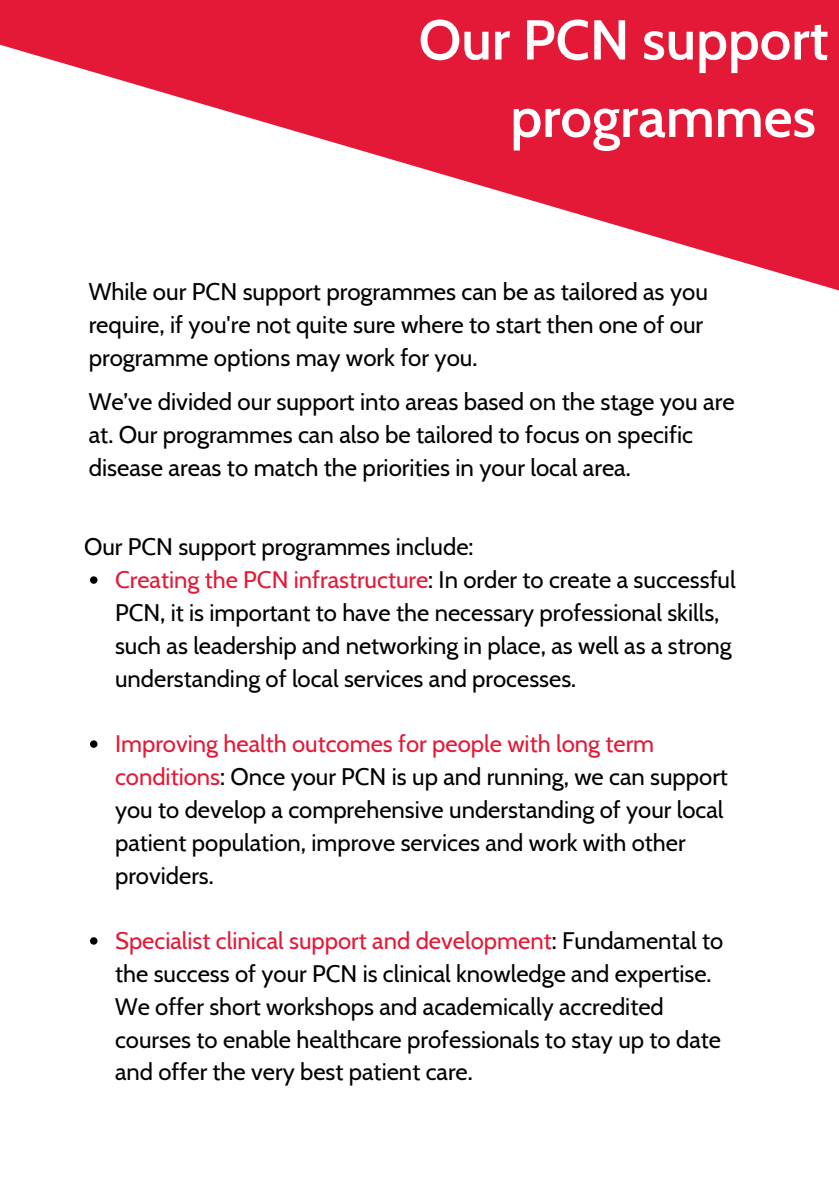
<style>
.page{position:relative;width:839px;height:1191px;background:#fff}
.page>*{position:absolute;margin:0;border:0;box-sizing:border-box;transform-origin:0 0}
.t1{font:600 56px/77.4px "Cabin";color:#fff;text-align:right}
.t2{font:24px/33px "Cabin";color:#000}
.t3{font:23.8px/32.8px "Cabin";color:#000}
.s1{color:#e31937}
</style>
<div class="page">
<div style="left:0;top:0;width:838px;height:422px;background:#e31937"></div>
<svg style="left:0;top:44px;width:838px;height:538px;fill:#fff"></svg>
<svg style="left:90px;top:576px;width:7px;height:8px"></svg>
<svg style="left:90px;top:740px;width:7px;height:8px"></svg>
<svg style="left:90px;top:937px;width:7px;height:8px"></svg>
<h1 class="t1" style="left:418px;top:1px;width:411px">Our PCN support programmes</h1>
<p class="t2" style="left:89px;top:275px;width:620px">While our PCN support programmes can be as tailored as you require, if you're not quite sure where to start then one of our programme options may work for you.</p>
<p class="t2" style="left:89px;top:385px;width:647px">We’ve divided our support into areas based on the stage you are at. Our programmes can also be tailored to focus on specific disease areas to match the priorities in your local area.</p>
<p class="t3" style="left:115px;top:531px;width:622px;text-indent:-31px">Our PCN support programmes include:<br><span class="s1">Creating the PCN infrastructure</span>: In order to create a successful PCN, it is important to have the necessary professional skills, such as leadership and networking in place, as well as a strong understanding of local services and processes.</p>
<p class="t3" style="left:115px;top:727px;width:614px"><span class="s1">Improving health outcomes for people with long term conditions</span>: Once your PCN is up and running, we can support you to develop a comprehensive understanding of your local patient population, improve services and work with other providers.</p>
<p class="t3" style="left:115px;top:924px;width:609px"><span class="s1">Specialist clinical support and development</span>: Fundamental to the success of your PCN is clinical knowledge and expertise.<br>We offer short workshops and academically accredited courses to enable healthcare professionals to stay up to date and offer the very best patient care.</p>
</div>
